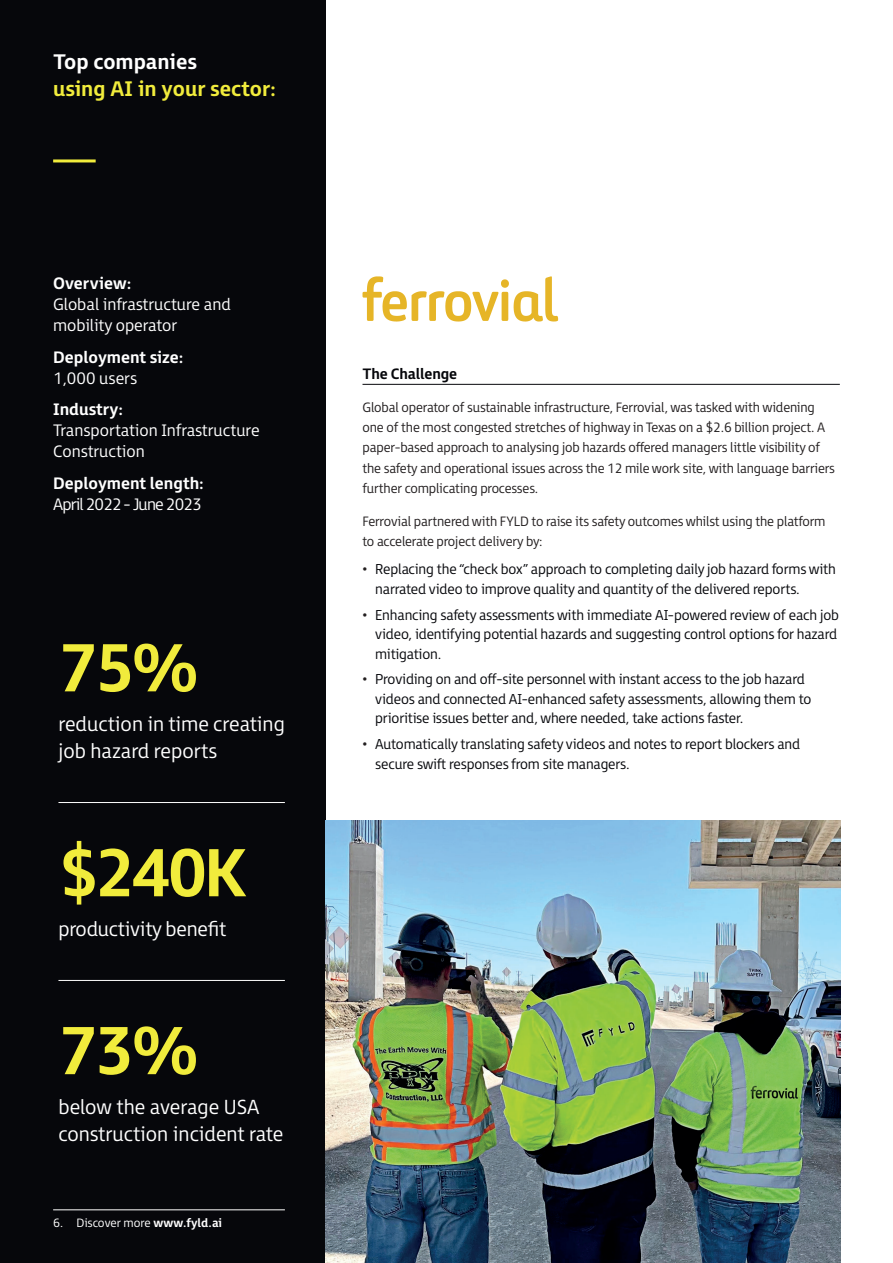
<style>
.page{position:relative;width:893px;height:1263px;background:#fff}
.page>*{position:absolute;margin:0;border:0;box-sizing:border-box;transform-origin:0 0}
.t1{font:700 67.5px "FS Millbank";letter-spacing:-.05em;color:#f1ec3c}
.t2{font:700 21px "FS Millbank";color:#f1ec3c}
.t3{font:700 21px "FS Millbank";color:#fff}
.t4{font:300 20.25px/27px "FS Millbank";color:#fff}
.t5{font:300 16.5px/21px "FS Millbank";color:#fff}
.t6{font:700 16.5px "FS Millbank";color:#fff}
.t7{font:300 16.5px "FS Millbank";letter-spacing:-.05em;color:#fff}
.t8{font:700 15px "FS Millbank";letter-spacing:-.01em;color:#06070b}
.t9{font:300 14.25px/19.5px "FS Millbank";letter-spacing:-.01em;color:#06070b}
.t10{font:300 13.5px/20.2px "FS Millbank";letter-spacing:-.01em;color:#231f20}
.t11{font:300 12px "FS Millbank";color:#fff}
.s1{font-weight:700}
.s2{color:#231f20}
</style>
<div class="page">
<hr style="left:362px;top:384px;width:478px;height:1px;background:#06070b">
<svg style="left:362px;top:276px;width:196px;height:46px"></svg>
<div style="left:0;top:0;width:325px;height:1263px;background:#06070b"></div>
<hr style="left:53px;top:1209px;width:232px;height:1px;background:#fff">
<hr style="left:53px;top:159px;width:43px;height:3px;background:#f1ec3c">
<hr style="left:58px;top:802px;width:227px;height:1px;background:#fff">
<hr style="left:58px;top:980px;width:227px;height:1px;background:#fff">
<img style="left:325px;top:821px;width:515px;height:442px">
<h2 class="t3" style="left:53px;top:44px;width:145px">Top companies</h2>
<h2 class="t2" style="left:53px;top:72px;width:224px">using AI in your sector:</h2>
<p class="t6" style="left:53px;top:270px;width:80px">Overview:</p>
<p class="t5" style="left:53px;top:292px;width:179px">Global infrastructure and mobility operator</p>
<p class="t6" style="left:53px;top:343px;width:132px">Deployment size:</p>
<p class="t5" style="left:53px;top:365px;width:85px">1,000 users</p>
<p class="t6" style="left:53px;top:396px;width:71px">Industry:</p>
<p class="t5" style="left:53px;top:418px;width:208px">Transportation Infrastructure<br>Construction</p>
<p class="t6" style="left:53px;top:469px;width:152px">Deployment length:</p>
<p class="t7" style="left:53px;top:491px;width:150px">April 2022 - June 2023</p>
<h1 class="t1" style="left:58px;top:612px;width:142px">75%</h1>
<h3 class="t4" style="left:58px;top:708px;width:228px">reduction in time creating job hazard reports</h3>
<h1 class="t1" style="left:58px;top:817px;width:190px">$240K</h1>
<h3 class="t4" style="left:58px;top:913px;width:169px">productivity benefit</h3>
<h1 class="t1" style="left:58px;top:995px;width:142px">73%</h1>
<h3 class="t4" style="left:58px;top:1091px;width:226px">below the average USA construction incident rate</h3>
<p class="t11" style="left:53px;top:1213px;width:170px">6. Discover more <span class="s1">www.fyld.ai</span></p>
<p class="t11" style="left:53px;top:1213px;width:147px">Discover mo e <span class="s1">www.fyld.ai</span></p>
<p class="t8" style="left:362px;top:361px;width:96px">The Challenge</p>
<p class="t10" style="left:362px;top:395px;width:474px">Global operator of sustainable infrastructure, Ferrovial, was tasked with widening one of the most congested stretches of highway in Texas on a $2.6 billion project. A paper-based approach to analysing job hazards offered managers little visibility of the safety and operational issues across the 12 mile work site, with language barriers further complicating processes.</p>
<p class="t10" style="left:362px;top:509px;width:464px">Ferrovial partnered with FYLD to raise its safety outcomes whilst using the platform to accelerate project delivery by:</p>
<p class="t9" style="left:375px;top:558px;width:462px;text-indent:-13px"><span class="s2">•</span> Replacing the “check box” approach to completing daily job hazard forms with narrated video to improve quality and quantity of the delivered reports.</p>
<p class="t9" style="left:375px;top:603px;width:465px;text-indent:-13px"><span class="s2">•</span> Enhancing safety assessments with immediate AI-powered review of each job video, identifying potential hazards and suggesting control options for hazard mitigation.</p>
<p class="t9" style="left:375px;top:668px;width:438px;text-indent:-13px"><span class="s2">•</span> Providing on and off-site personnel with instant access to the job hazard videos and connected AI-enhanced safety assessments, allowing them to prioritise issues better and, where needed, take actions faster.</p>
<p class="t9" style="left:375px;top:733px;width:426px;text-indent:-13px"><span class="s2">•</span> Automatically translating safety videos and notes to report blockers and secure swift responses from site managers.</p>
</div>
